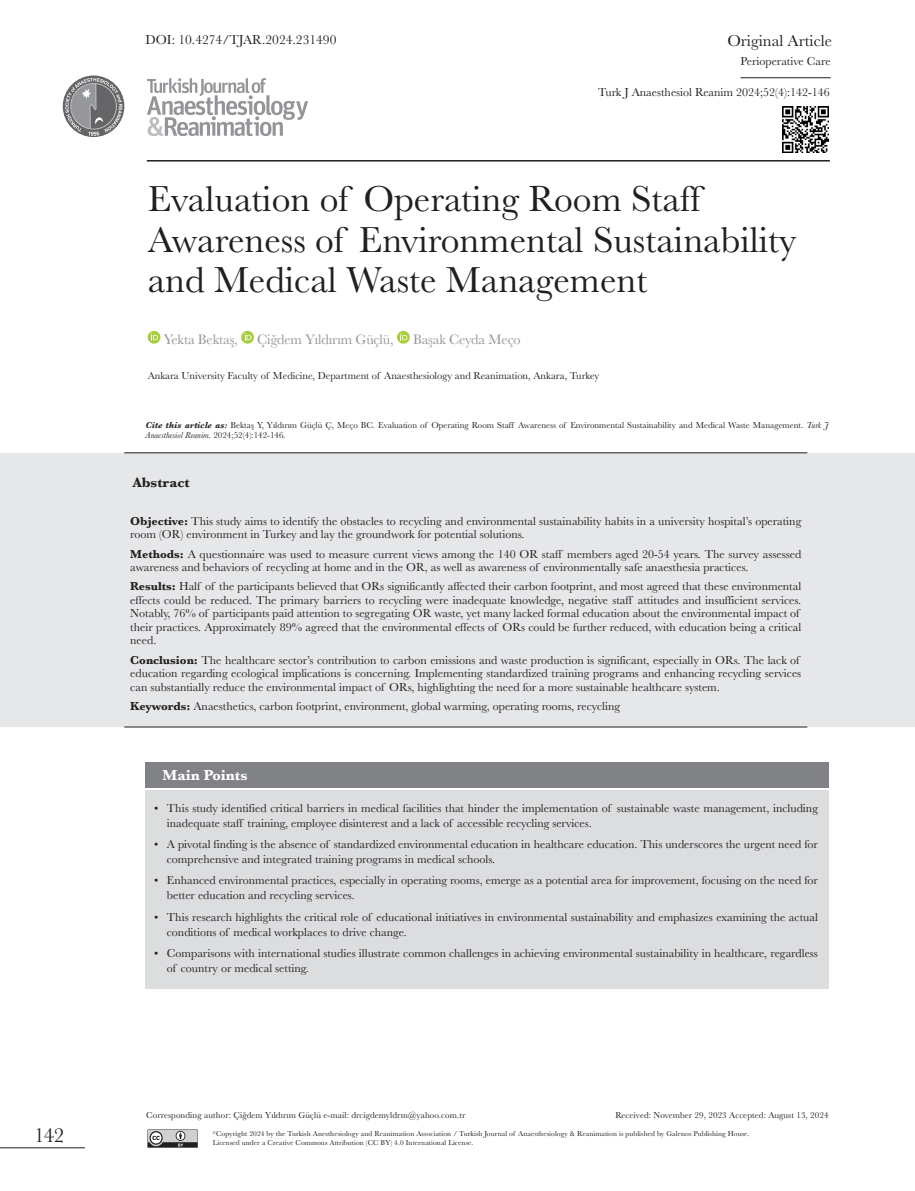
<style>
.page{position:relative;width:915px;height:1191px;background:#fff}
.page>*{position:absolute;margin:0;border:0;box-sizing:border-box;transform-origin:0 0}
._1__BASLIK{font:37.5px/40.5px "Baskerville";color:#231f20}
.t1{font:21px "Baskerville";color:#231f20}
.t2{font:16.5px "Baskerville";color:#231f20}
.MAİN{font:700 15px "Baskerville";color:#fff}
.YAZARLAR{font:14.25px "Baskerville";letter-spacing:-.01em;color:#939598}
.ABSTRACT{font:700 14.25px "Baskerville";color:#231f20}
.DOI{font:13.5px "Baskerville";color:#231f20}
.ÖZET{font:12px/13.5px "Baskerville";color:#231f20}
.SAYFA_ARALIK{font:12px "Baskerville";color:#231f20}
.BOLUM_TÜR{font:12px "Baskerville";color:#231f20}
.KURUMLAR{font:10.5px "Baskerville";color:#231f20}
.CİTE_AS{font:9px/10.8px "Baskerville";color:#231f20}
.Corresponding_author{font:9px "Baskerville";letter-spacing:.01em;color:#231f20}
.Received{font:9px "Baskerville";letter-spacing:.01em;color:#231f20}
.t3{font:7.5px "Baskerville";letter-spacing:.01em;color:#231f20}
.s1{font-weight:700;font-style:italic}
.s2{font-style:italic}
.s3{font-weight:700}
</style>
<div class="page">
<hr style="left:147px;top:160px;width:682px;height:1px;background:#231f20">
<svg style="left:147px;top:78px;width:161px;height:58px"></svg>
<svg style="left:147px;top:1129px;width:51px;height:18px"></svg>
<hr style="left:0;top:1147px;width:85px;height:1px;background:#231f20">
<svg style="left:63px;top:75px;width:61px;height:62px"></svg>
<svg style="left:63px;top:78px;width:59px;height:58px"></svg>
<div style="left:145px;top:761px;width:683px;height:26px;background:#808285"></div>
<div style="left:145px;top:790px;width:683px;height:199px;background:#dcdddf"></div>
<div style="left:0;top:453px;width:914px;height:274px;background:#e6e7e9"></div>
<hr style="left:124px;top:452px;width:683px;height:1px;background:#231f20">
<hr style="left:124px;top:726px;width:683px;height:1px;background:#231f20">
<img style="left:782px;top:107px;width:46px;height:46px">
<svg style="left:148px;top:331px;width:12px;height:13px"></svg>
<svg style="left:151px;top:333px;width:7px;height:7px"></svg>
<svg style="left:241px;top:331px;width:13px;height:13px"></svg>
<svg style="left:244px;top:333px;width:7px;height:7px"></svg>
<svg style="left:397px;top:331px;width:12px;height:13px"></svg>
<svg style="left:400px;top:333px;width:7px;height:7px"></svg>
<hr style="left:740px;top:77px;width:90px;height:1px;background:#231f20">
<p class="DOI" style="left:145px;top:31px;width:192px">DOI: 10.4274/TJAR.2024.231490</p>
<h3 class="t2" style="left:727px;top:30px;width:106px">Original Article</h3>
<p class="BOLUM_TÜR" style="left:740px;top:54px;width:91px">Perioperative Care</p>
<p class="SAYFA_ARALIK" style="left:598px;top:85px;width:233px">Turk J Anaesthesiol Reanim 2024;52(4):142-146</p>
<p class="_1__BASLIK" style="left:148px;top:179px;width:650px">Evaluation of Operating Room Staff<br>Awareness of Environmental Sustainability and Medical Waste Management</p>
<p class="YAZARLAR" style="left:164px;top:330px;width:76px">Yekta Bektaş,</p>
<p class="YAZARLAR" style="left:257px;top:330px;width:138px">Çiğdem Yıldırım Güçlü,</p>
<p class="YAZARLAR" style="left:413px;top:330px;width:109px">Başak Ceyda Meço</p>
<p class="KURUMLAR" style="left:148px;top:369px;width:453px">Ankara University Faculty of Medicine, Department of Anaesthesiology and Reanimation, Ankara, Turkey</p>
<p class="CİTE_AS" style="left:145px;top:419px;width:684px"><span class="s1">Cite this article as:</span> Bektaş Y, Yıldırım Güçlü Ç, Meço BC. Evaluation of Operating Room Staff Awareness of Environmental Sustainability and Medical Waste Management. <span class="s2">Turk J<br>Anaesthesiol Reanim.</span> 2024;52(4):142-146.</p>
<p class="ABSTRACT" style="left:133px;top:472px;width:58px">Abstract</p>
<p class="ÖZET" style="left:130px;top:514px;width:672px"><span class="s3">Objective:</span> This study aims to identify the obstacles to recycling and environmental sustainability habits in a university hospital’s operating room (OR) environment in Turkey and lay the groundwork for potential solutions.</p>
<p class="ÖZET" style="left:130px;top:547px;width:672px"><span class="s3">Methods:</span> A questionnaire was used to measure current views among the 140 OR staff members aged 20-54 years. The survey assessed awareness and behaviors of recycling at home and in the OR, as well as awareness of environmentally safe anaesthesia practices.</p>
<p class="ÖZET" style="left:130px;top:580px;width:672px"><span class="s3">Results:</span> Half of the participants believed that ORs significantly affected their carbon footprint, and most agreed that these environmental effects could be reduced. The primary barriers to recycling were inadequate knowledge, negative staff attitudes and insufficient services.<br>Notably, 76% of participants paid attention to segregating OR waste, yet many lacked formal education about the environmental impact of their practices. Approximately 89% agreed that the environmental effects of ORs could be further reduced, with education being a critical need.</p>
<p class="ÖZET" style="left:130px;top:653px;width:672px"><span class="s3">Conclusion:</span> The healthcare sector’s contribution to carbon emissions and waste production is significant, especially in ORs. The lack of education regarding ecological implications is concerning. Implementing standardized training programs and enhancing recycling services can substantially reduce the environmental impact of ORs, highlighting the need for a more sustainable healthcare system.</p>
<p class="ÖZET" style="left:130px;top:699px;width:491px"><span class="s3">Keywords:</span> Anaesthetics, carbon footprint, environment, global warming, operating rooms, recycling</p>
<p class="MAİN" style="left:162px;top:765px;width:86px">Main Points</p>
<p class="ÖZET" style="left:167px;top:800px;width:652px;line-height:15px;text-indent:-13px">• This study identified critical barriers in medical facilities that hinder the implementation of sustainable waste management, including inadequate staff training, employee disinterest and a lack of accessible recycling services.</p>
<p class="ÖZET" style="left:167px;top:837px;width:652px;line-height:15px;text-indent:-13px">• A pivotal finding is the absence of standardized environmental education in healthcare education. This underscores the urgent need for comprehensive and integrated training programs in medical schools.</p>
<p class="ÖZET" style="left:167px;top:873px;width:652px;line-height:15px;text-indent:-13px">• Enhanced environmental practices, especially in operating rooms, emerge as a potential area for improvement, focusing on the need for better education and recycling services.</p>
<p class="ÖZET" style="left:167px;top:909px;width:652px;line-height:15px;text-indent:-13px">• This research highlights the critical role of educational initiatives in environmental sustainability and emphasizes examining the actual conditions of medical workplaces to drive change.</p>
<p class="ÖZET" style="left:167px;top:946px;width:652px;line-height:15px;text-indent:-13px">• Comparisons with international studies illustrate common challenges in achieving environmental sustainability in healthcare, regardless of country or medical setting.</p>
<p class="Corresponding_author" style="left:146px;top:1109px;width:320px">Corresponding author: Çiğdem Yıldırım Güçlü e-mail: drcigdemyldrm@yahoo.com.tr</p>
<p class="Received" style="left:615px;top:1109px;width:215px">Received: November 29, 2023 Accepted: August 13, 2024</p>
<h2 class="t1" style="left:34px;top:1122px;width:32px">142</h2>
<p class="t3" style="left:213px;top:1137px;width:262px">Licensed under a Creative Commons Attribution (CC BY) 4.0 International License.</p>
<p class="t3" style="left:213px;top:1128px;width:537px"><sup>©</sup>Copyright 2024 by the Turkish Anesthesiology and Reanimation Association / Turkish Journal of Anaesthesiology &amp; Reanimation is published by Galenos Publishing House.</p>
</div>
